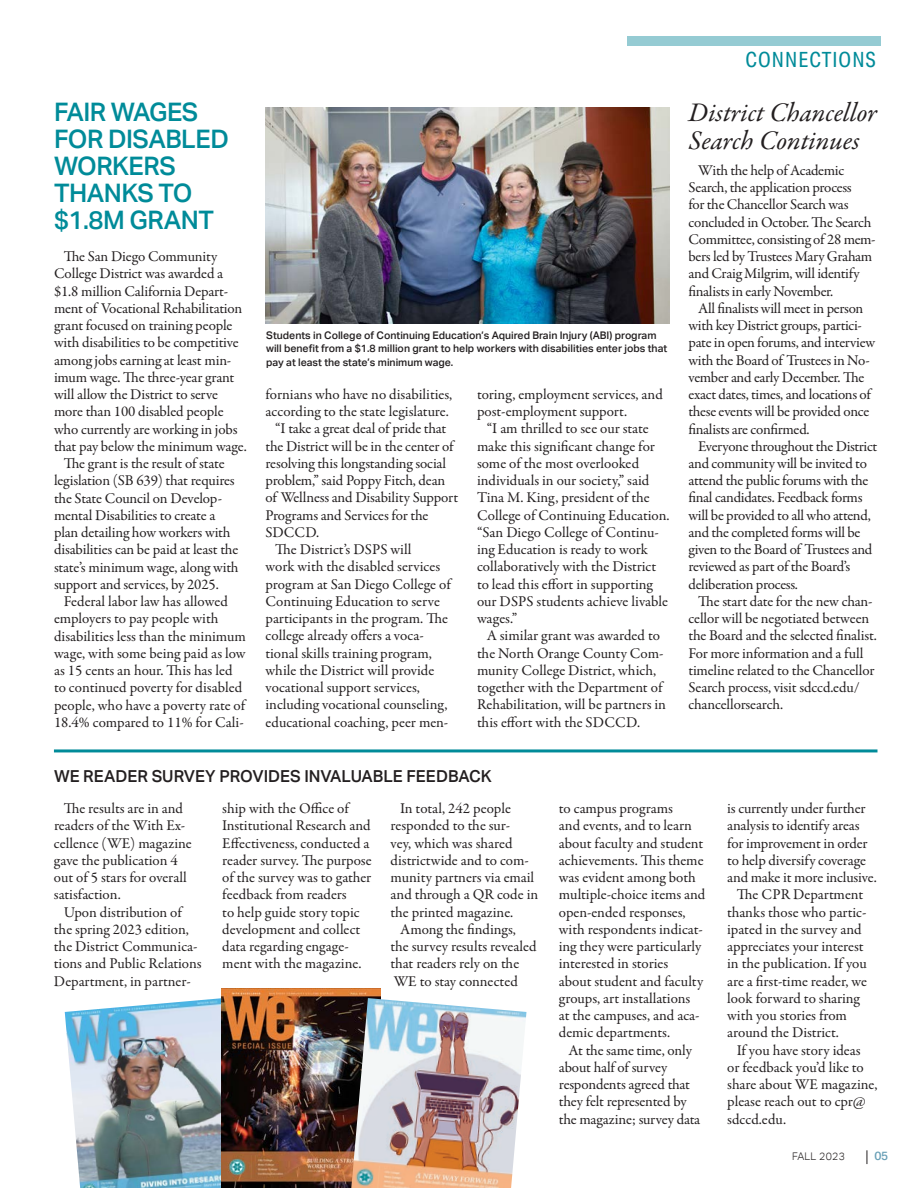
<style>
.page{position:relative;width:918px;height:1188px;background:#fff}
.page>*{position:absolute;margin:0;border:0;box-sizing:border-box;transform-origin:0 0}
.DEK{font:italic 27px/28.5px "Garamond Premr Pro";letter-spacing:-.005em;color:#231f20}
.t1{font:500 25.5px/27px "Aktiv Grotesk";letter-spacing:-.02em;color:#008b99}
.Page_topper_-_Right{font:21px "Aktiv Grotesk Cd";letter-spacing:.05em;color:#008b99}
.t2{font:500 16.5px "Aktiv Grotesk";color:#231f20}
.t3{font:15px/17.2px "Garamond Premr Pro";letter-spacing:-.01em;color:#231f20}
.t4{font:500 12px "Aktiv Grotesk";color:#69a0b7}
.t5{font:500 10.5px/13.5px "Aktiv Grotesk";color:#231f20}
.t6{font:300 10.5px "Aktiv Grotesk";letter-spacing:.025em;color:#231f20}
</style>
<div class="page">
<svg style="left:867px;top:1150px;width:1px;height:14px"></svg>
<div style="left:627px;top:36px;width:253px;height:10px;background:#95cbd3"></div>
<hr style="left:54px;top:749px;width:823px;height:3px;background:#008b99">
<img style="left:65px;top:998px;width:156px;height:190px">
<img style="left:221px;top:988px;width:159px;height:200px">
<img style="left:351px;top:998px;width:175px;height:190px">
<img style="left:266px;top:107px;width:404px;height:216px">
<p class="t1" style="left:54px;top:99px;width:176px">FAIR WAGES<br>FOR DISABLED<br>WORKERS<br>THANKS TO $1.8M GRANT</p>
<p class="t3" style="left:54px;top:248px;width:194px;text-indent:10px">The San Diego Community<br>College District was awarded a $1.8 million California Depart&shy;ment of Vocational Rehabilitation grant focused on training people with disabilities to be competitive among jobs earning at least min&shy;imum wage. The three-year grant will allow the District to serve more than 100 disabled people who currently are working in jobs that pay below the minimum wage.</p>
<p class="t3" style="left:54px;top:455px;width:186px;text-indent:10px">The grant is the result of state legislation (SB 639) that requires the State Council on Develop&shy;mental Disabilities to create a plan detailing how workers with disabilities can be paid at least the state’s minimum wage, along with support and services, by 2025.</p>
<p class="t3" style="left:54px;top:593px;width:193px;text-indent:10px">Federal labor law has allowed employers to pay people with disabilities less than the minimum wage, with some being paid as low as 15 cents an hour. This has led to continued poverty for disabled people, who have a poverty rate of<br>18.4% compared to 11% for Cali-</p>
<p class="t5" style="left:266px;top:328px;width:403px">Students in College of Continuing Education’s Aquired Brain Injury (ABI) program will benefit from a $1.8 million grant to help workers with disabilities enter jobs that pay at least the state’s minimum wage.</p>
<p class="t3" style="left:266px;top:386px;width:188px">fornians who have no disabilities, according to the state legislature.</p>
<p class="t3" style="left:266px;top:421px;width:194px;text-indent:10px">“I take a great deal of pride that the District will be in the center of resolving this longstanding social problem,” said Poppy Fitch, dean of Wellness and Disability Support<br>Programs and Services for the<br>SDCCD.</p>
<p class="t3" style="left:266px;top:541px;width:187px;text-indent:10px">The District’s DSPS will<br>work with the disabled services program at San Diego College of<br>Continuing Education to serve participants in the program. The college already offers a voca&shy;tional skills training program, while the District will provide vocational support services, including vocational counseling, educational coaching, peer men-</p>
<p class="t3" style="left:477px;top:386px;width:187px">toring, employment services, and post-employment support.</p>
<p class="t3" style="left:477px;top:421px;width:194px;text-indent:10px">“I am thrilled to see our state make this significant change for some of the most overlooked individuals in our society,” said<br>Tina M. King, president of the<br>College of Continuing Education. “San Diego College of Continu&shy;ing Education is ready to work collaboratively with the District to lead this effort in supporting our DSPS students achieve livable wages.”</p>
<p class="t3" style="left:477px;top:628px;width:191px;text-indent:10px">A similar grant was awarded to the North Orange County Com&shy;munity College District, which, together with the Department of<br>Rehabilitation, will be partners in this effort with the SDCCD.</p>
<p class="t2" style="left:54px;top:767px;width:439px">WE READER SURVEY PROVIDES INVALUABLE FEEDBACK</p>
<p class="Page_topper_-_Right" style="left:746px;top:47px;width:132px">CONNECTIONS</p>
<p class="DEK" style="left:688px;top:100px;width:190px">District Chancellor<br>Search Continues</p>
<p class="t3" style="left:688px;top:162px;width:189px;text-indent:10px">With the help of Academic<br>Search, the application process<br>for the Chancellor Search was concluded in October. The Search<br>Committee, consisting of 28 mem&shy;bers led by Trustees Mary Graham and Craig Milgrim, will identify finalists in early November.</p>
<p class="t3" style="left:688px;top:300px;width:188px;text-indent:10px">All finalists will meet in person with key District groups, partici&shy;pate in open forums, and interview with the Board of Trustees in No&shy;vember and early December. The exact dates, times, and locations of these events will be provided once finalists are confirmed.</p>
<p class="t3" style="left:688px;top:438px;width:190px;text-indent:10px">Everyone throughout the District and community will be invited to attend the public forums with the final candidates. Feedback forms will be provided to all who attend, and the completed forms will be given to the Board of Trustees and reviewed as part of the Board’s deliberation process.</p>
<p class="t3" style="left:688px;top:593px;width:190px;text-indent:10px">The start date for the new chan&shy;cellor will be negotiated between the Board and the selected finalist.<br>For more information and a full timeline related to the Chancellor<br>Search process, visit sdccd.edu/ chancellorsearch.</p>
<p class="t3" style="left:54px;top:800px;width:139px;text-indent:10px">The results are in and readers of the With Ex&shy;cellence (WE) magazine gave the publication 4 out of 5 stars for overall satisfaction.</p>
<p class="t3" style="left:54px;top:904px;width:149px;text-indent:10px">Upon distribution of the spring 2023 edition, the District Communica&shy;tions and Public Relations<br>Department, in partner-</p>
<p class="t3" style="left:222px;top:800px;width:151px">ship with the Office of<br>Institutional Research and<br>Effectiveness, conducted a reader survey. The purpose of the survey was to gather feedback from readers<br>to help guide story topic development and collect data regarding engage&shy;ment with the magazine.</p>
<p class="t3" style="left:391px;top:800px;width:149px;text-indent:10px">In total, 242 people responded to the sur-<br>vey, which was shared districtwide and to com&shy;munity partners via email and through a QR code in the printed magazine.</p>
<p class="t3" style="left:391px;top:921px;width:148px;text-indent:10px">Among the findings, the survey results revealed that readers rely on the<br>WE to stay connected</p>
<p class="t3" style="left:559px;top:800px;width:148px">to campus programs<br>and events, and to learn about faculty and student achievements. This theme was evident among both multiple-choice items and open-ended responses, with respondents indicat&shy;ing they were particularly interested in stories<br>about student and faculty groups, art installations<br>at the campuses, and aca&shy;demic departments.</p>
<p class="t3" style="left:559px;top:1042px;width:143px;text-indent:10px">At the same time, only about half of survey respondents agreed that they felt represented by the magazine; survey data</p>
<p class="t3" style="left:727px;top:800px;width:151px">is currently under further analysis to identify areas for improvement in order to help diversify coverage and make it more inclusive.</p>
<p class="t3" style="left:727px;top:886px;width:141px;text-indent:10px">The CPR Department thanks those who partic&shy;ipated in the survey and appreciates your interest in the publication. If you are a first-time reader, we look forward to sharing with you stories from around the District.</p>
<p class="t3" style="left:727px;top:1042px;width:152px;text-indent:10px">If you have story ideas<br>or feedback you’d like to share about WE magazine, please reach out to cpr@ sdccd.edu.</p>
<p class="t6" style="left:792px;top:1150px;width:54px">FALL 2023</p>
<p class="t4" style="left:874px;top:1149px;width:15px">05</p>
</div>
